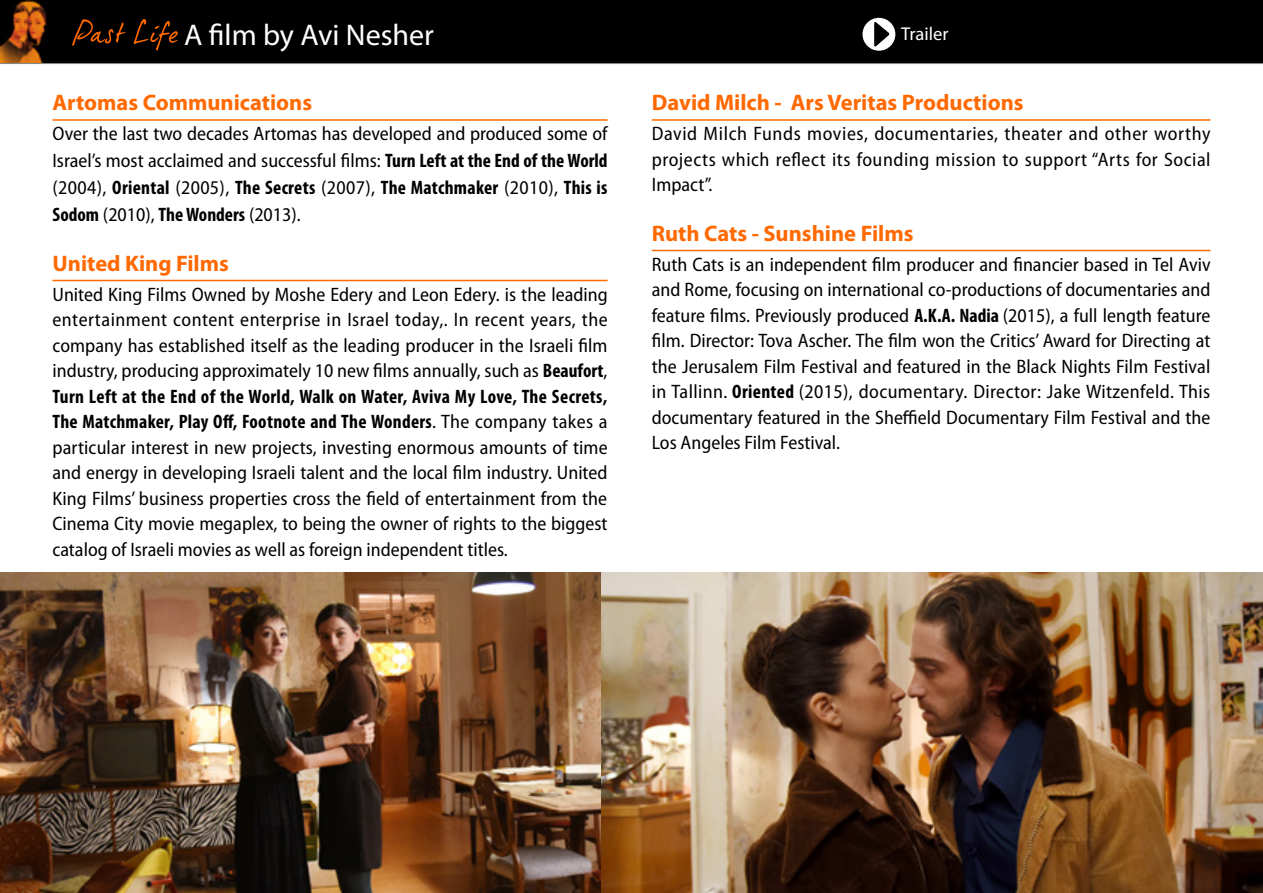
<style>
.page{position:relative;width:1263px;height:893px;background:#fff}
.page>*{position:absolute;margin:0;border:0;box-sizing:border-box;transform-origin:0 0}
.t1{font:30px "Myriad Pro";color:#fff}
.t2{font:700 22.5px "Myriad Pro";color:#ff6900}
.t3{font:semi-condensed 19.5px/25.5px "Myriad Pro";color:#000;text-align:justify}
.t4{font:18.6px "Myriad Pro";color:#fff}
.s1{font-weight:700;font-stretch:condensed}
</style>
<div class="page">
<hr style="left:52px;top:119px;width:556px;height:2px;background:#ff6900">
<hr style="left:52px;top:280px;width:556px;height:1px;background:#ff6900">
<img style="left:0;top:573px;width:601px;height:320px">
<img style="left:601px;top:573px;width:662px;height:320px">
<hr style="left:652px;top:119px;width:558px;height:2px;background:#ff6900">
<hr style="left:652px;top:250px;width:558px;height:1px;background:#ff6900">
<div style="left:0;top:0;width:1263px;height:64px;background:#000"></div>
<svg style="left:72px;top:19px;width:54px;height:27px"></svg>
<svg style="left:134px;top:19px;width:44px;height:31px"></svg>
<div style="left:862px;top:18px;width:33px;height:33px;background:#fff;border-radius:50%"></div>
<svg style="left:874px;top:22px;width:15px;height:25px"></svg>
<h1 class="t1" style="left:184px;top:16px;width:251px">A film by Avi Nesher</h1>
<p class="t2" style="left:52px;top:88px;width:261px">Artomas Communications</p>
<p class="t3" style="left:52px;top:120px;width:557px;line-height:27px">Over the last two decades Artomas has developed and produced some of Israels’ most acclaimed and successful films: <span class="s1">Turn Left at the End of the World </span>(2004 ,) <span class="s1">Oriental</span> (2005 ,) <span class="s1">The Secrets</span> (2007 ,) <span class="s1">The Matchmaker</span> (2010 ,) <span class="s1">This is Sodom</span> (2010 ,) <span class="s1">TheWonders</span> )2013 .(</p>
<p class="t2" style="left:52px;top:248px;width:178px">United King Films</p>
<p class="t3" style="left:52px;top:281px;width:557px">United King Films Owned by Moshe Edery and Leon Edery is. the leading entertainment content enterprise in Israel today In,. recent years, the company has established itself as the leading producer in the Israeli film industry, producing approximately 10 new films annually, such as <span class="s1">Beaufort</span>, <span class="s1">Turn Left at the End of the World, Walk on Water, Aviva My Love, The Secrets, The Matchmaker, Play Off, Footnote and The Wonders</span>. The company takes a particular interest in new projects, investing enormous amounts of time and energy in developing Israeli talent and the local film industry. United King Films’ business properties cross the field of entertainment from the Cinema City movie megaplex to, being the owner of rights to the biggest catalog of Israeli movies as well as foreign independent titles.</p>
<p class="t4" style="left:901px;top:22px;width:49px">Trailer</p>
<p class="t2" style="left:652px;top:88px;width:373px">David Milch - Ars Veritas Productions</p>
<p class="t3" style="left:652px;top:121px;width:560px">David Milch Funds movies, documentaries, theater and other worthy projects which reflect its founding mission to support “Arts for Social Impact .“</p>
<p class="t2" style="left:652px;top:218px;width:263px">Ruth Cats - Sunshine Films</p>
<p class="t3" style="left:652px;top:251px;width:560px">Ruth Cats is an independent film producer and financier based in Tel Aviv and Rome, focusing on international co-productions of documentaries and feature films. Previously produced <span class="s1">.A.K.A Nadia</span> (2015 a,) full length feature film. Director: Tova Ascher. The film won the Critics’ Award for Directing at the Jerusalem Film Festival and featured in the Black Nights Film Festival in Tallinn. <span class="s1">Oriented</span> (2015 ,) documentary. Director: Jake Witzenfeld. This documentary featured in the Sheffield Documentary Film Festival and the Los Angeles Film Festival.</p>
</div>
